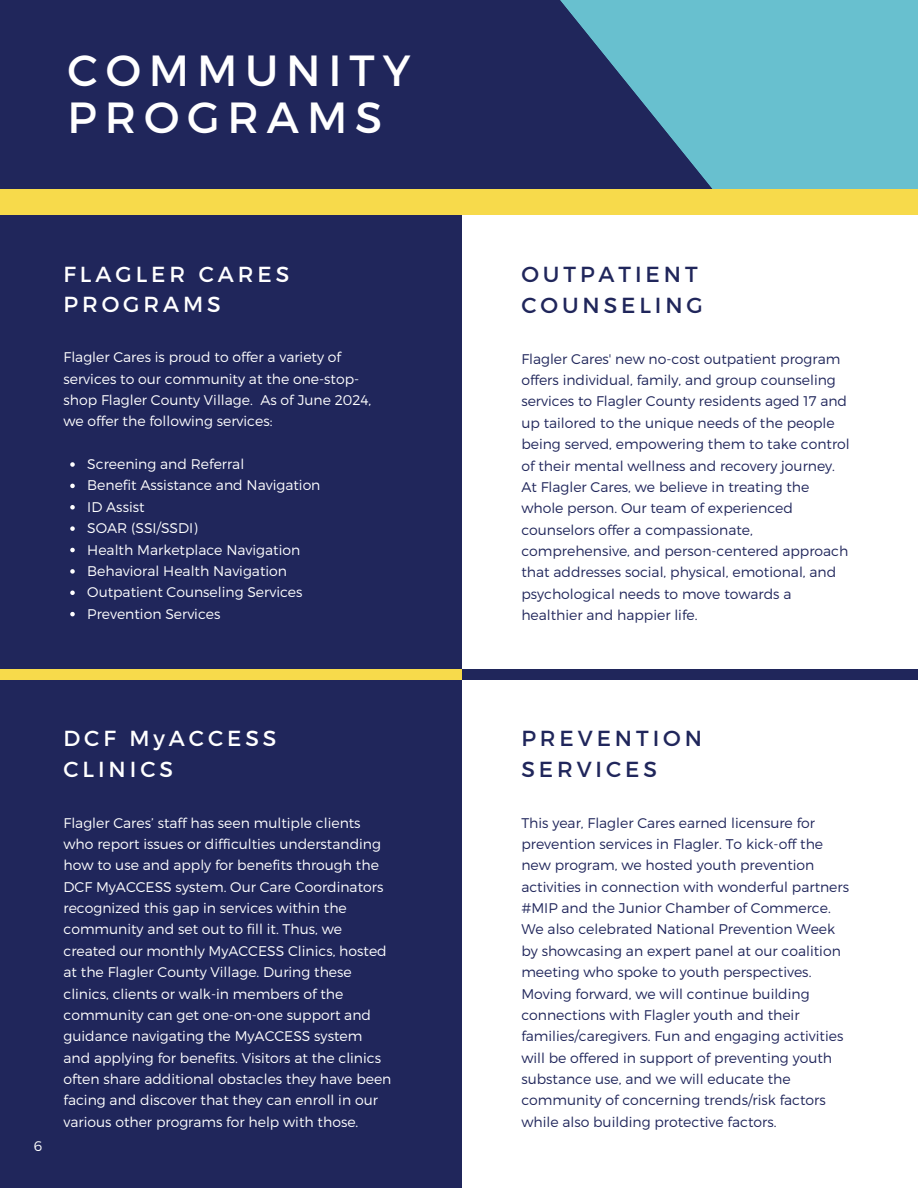
<style>
.page{position:relative;width:918px;height:1188px;background:#fff}
.page>*{position:absolute;margin:0;border:0;box-sizing:border-box;transform-origin:0 0}
.t1{font:43.65px/47.2px "Montserrat";letter-spacing:.18em;color:#fff}
.t2{font:21.75px/30.3px "Montserrat";letter-spacing:.18em;color:#20265b}
.t3{font:21.75px/29.7px "Montserrat";letter-spacing:.18em;color:#fff}
.t4{font:300 13.95px/21.3px "Montserrat";color:#20265b}
.t5{font:300 13.95px/21.3px "Montserrat";color:#fff}
</style>
<div class="page">
<div style="left:0;top:0;width:903px;height:197px;background:#20265b"></div>
<svg style="left:502px;top:0;width:416px;height:190px;fill:#68c0cf"></svg>
<div style="left:0;top:206px;width:462px;height:982px;background:#20265b"></div>
<div style="left:459px;top:670px;width:459px;height:10px;background:#20265b"></div>
<div style="left:0;top:190px;width:918px;height:25px;background:#f7da4b"></div>
<div style="left:0;top:670px;width:462px;height:10px;background:#f7da4b"></div>
<svg style="left:70px;top:462px;width:5px;height:5px"></svg>
<svg style="left:70px;top:484px;width:5px;height:4px"></svg>
<svg style="left:70px;top:505px;width:5px;height:5px"></svg>
<svg style="left:70px;top:526px;width:5px;height:5px"></svg>
<svg style="left:70px;top:548px;width:5px;height:4px"></svg>
<svg style="left:70px;top:569px;width:5px;height:5px"></svg>
<svg style="left:70px;top:591px;width:5px;height:4px"></svg>
<svg style="left:70px;top:612px;width:5px;height:4px"></svg>
<h1 class="t1" style="left:68px;top:45px;width:345px">COMMUNITY<br>PROGRAMS</h1>
<h2 class="t3" style="left:64px;top:258px;width:227px">FLAGLER CARES<br>PROGRAMS</h2>
<p class="t5" style="left:64px;top:346px;width:309px">Flagler Cares is proud to offer a variety of services to our community at the one-stop&shy;shop Flagler County Village. As of June 2024, we offer the following services:</p>
<p class="t5" style="left:87px;top:453px;width:235px">Screening and Referral<br>Benefit Assistance and Navigation<br>ID Assist<br>SOAR (SSI/SSDI)<br>Health Marketplace Navigation<br>Behavioral Health Navigation<br>Outpatient Counseling Services<br>Prevention Services</p>
<p class="t5" style="left:34px;top:1135px;width:10px">6</p>
<h2 class="t3" style="left:64px;top:722px;width:214px;line-height:30.3px">DCF MyACCESS<br>CLINICS</h2>
<p class="t5" style="left:64px;top:811px;width:329px">Flagler Cares’ staff has seen multiple clients who report issues or difficulties understanding how to use and apply for benefits through the DCF MyACCESS system. Our Care Coordinators recognized this gap in services within the community and set out to fill it. Thus, we created our monthly MyACCESS Clinics, hosted at the Flagler County Village. During these clinics, clients or walk-in members of the community can get one-on-one support and guidance navigating the MyACCESS system and applying for benefits. Visitors at the clinics often share additional obstacles they have been facing and discover that they can enroll in our various other programs for help with those.</p>
<h2 class="t2" style="left:521px;top:258px;width:183px">OUTPATIENT<br>COUNSELING</h2>
<p class="t4" style="left:521px;top:347px;width:330px">Flagler Cares' new no-cost outpatient program offers individual, family, and group counseling services to Flagler County residents aged 17 and up tailored to the unique needs of the people being served, empowering them to take control of their mental wellness and recovery journey.<br>At Flagler Cares, we believe in treating the whole person. Our team of experienced counselors offer a compassionate, comprehensive, and person-centered approach that addresses social, physical, emotional, and psychological needs to move towards a healthier and happier life.</p>
<h2 class="t2" style="left:521px;top:722px;width:182px">PREVENTION<br>SERVICES</h2>
<p class="t4" style="left:521px;top:811px;width:329px">This year, Flagler Cares earned licensure for prevention services in Flagler. To kick-off the new program, we hosted youth prevention activities in connection with wonderful partners #MIP and the Junior Chamber of Commerce.<br>We also celebrated National Prevention Week by showcasing an expert panel at our coalition meeting who spoke to youth perspectives.<br>Moving forward, we will continue building connections with Flagler youth and their families/caregivers. Fun and engaging activities will be offered in support of preventing youth substance use, and we will educate the community of concerning trends/risk factors while also building protective factors.</p>
</div>
